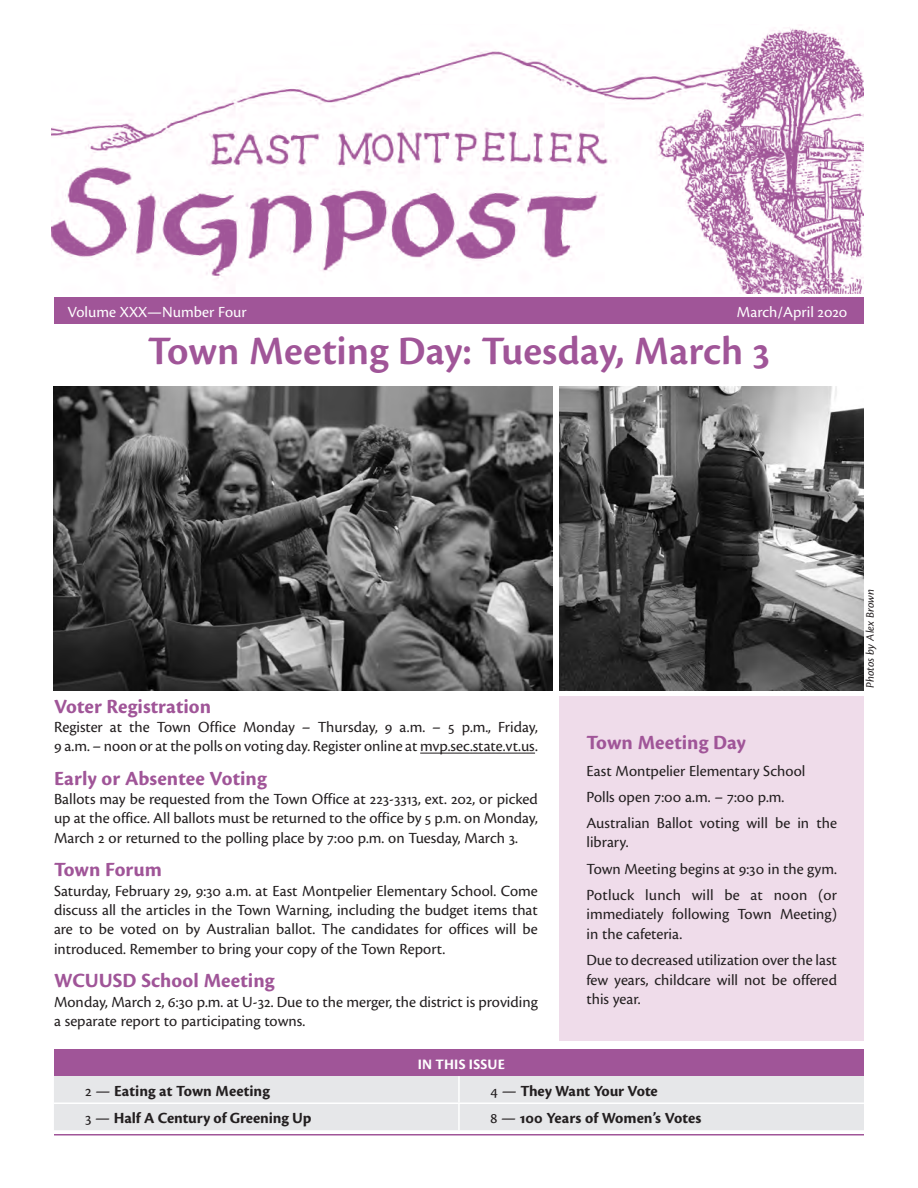
<style>
.page{position:relative;width:918px;height:1188px;background:#fff}
.page>*{position:absolute;margin:0;border:0;box-sizing:border-box;transform-origin:0 0}
.t1{font:600 42px "Cronos Pro";color:#a05598}
.t2{font:700 21px "Cronos Pro";color:#a05598}
.t3{font:16.2px/19.5px "Cronos Pro";color:#231f20}
.t4{font:700 16.2px "Cronos Pro";letter-spacing:-.005em;color:#231f20}
.t5{font:16.2px "Cronos Pro";color:#fff}
.t6{font:700 15px "Cronos Pro";letter-spacing:.015em;color:#fff}
.t7{font:italic 12px "Cronos Pro";color:#231f20}
.s1{font-weight:400}
</style>
<div class="page">
<hr style="left:54px;top:1134px;width:810px;height:2px;background:#a05598">
<img style="left:52px;top:27px;width:811px;height:267px">
<div style="left:54px;top:297px;width:810px;height:27px;background:#a05598"></div>
<div style="left:54px;top:1049px;width:810px;height:27px;background:#a05598"></div>
<div style="left:54px;top:1076px;width:810px;height:54px;background:#e6e7e9"></div>
<hr style="left:54px;top:1102px;width:405px;height:2px;background:#fff">
<hr style="left:458px;top:1104px;width:2px;height:26px;background:#fff">
<hr style="left:459px;top:1102px;width:405px;height:2px;background:#fff">
<hr style="left:458px;top:1076px;width:2px;height:26px;background:#fff">
<hr style="left:420px;top:753px;width:115px;height:1px;background:#231f20">
<div style="left:559px;top:696px;width:305px;height:345px;background:#efdcea"></div>
<img style="left:54px;top:386px;width:499px;height:304px">
<img style="left:559px;top:386px;width:305px;height:304px">
<p class="t5" style="left:67px;top:302px;width:181px">Volume XXX—Number Four</p>
<p class="t5" style="left:737px;top:302px;width:112px">March/April 2020</p>
<h1 class="t1" style="left:148px;top:327px;width:624px">Town Meeting Day: Tuesday, March 3</h1>
<p class="t2" style="left:54px;top:694px;width:159px">Voter Registration</p>
<p class="t3" style="left:54px;top:717px;width:485px">Register at the Town Office Monday – Thursday, 9 a.m. – 5 p.m., Friday,<br>9 a.m. – noon or at the polls on voting day. Register online at mvp.sec.state.vt.us.</p>
<p class="t2" style="left:54px;top:766px;width:214px">Early or Absentee Voting</p>
<p class="t3" style="left:54px;top:789px;width:485px;text-align:justify">Ballots may be requested from the Town Office at 223-3313, ext. 202, or picked up at the office. All ballots must be returned to the office by 5 p.m. on Monday, March 2 or returned to the polling place by 7:00 p.m. on Tuesday, March 3.</p>
<p class="t2" style="left:54px;top:857px;width:110px">Town Forum</p>
<p class="t3" style="left:54px;top:881px;width:485px;text-align:justify">Saturday, February 29, 9:30 a.m. at East Montpelier Elementary School. Come discuss all the articles in the Town Warning, including the budget items that are to be voted on by Australian ballot. The candidates for offices will be introduced. Remember to bring your copy of the Town Report.</p>
<p class="t2" style="left:54px;top:968px;width:222px">WCUUSD School Meeting</p>
<p class="t3" style="left:54px;top:992px;width:485px">Monday, March 2, 6:30 p.m. at U-32. Due to the merger, the district is providing a separate report to participating towns.</p>
<p class="t6" style="left:418px;top:1055px;width:89px">IN THIS ISSUE</p>
<p class="t2" style="left:586px;top:731px;width:161px">Town Meeting Day</p>
<p class="t3" style="left:586px;top:757px;width:252px;line-height:26.2px">East Montpelier Elementary School<br>Polls open 7:00 a.m. – 7:00 p.m.<br>Australian Ballot voting will be in the</p>
<p class="t3" style="left:586px;top:829px;width:252px;line-height:26.2px">library.<br>Town Meeting begins at 9:30 in the gym.<br>Potluck lunch will be at noon (or</p>
<p class="t3" style="left:586px;top:905px;width:252px">immediately following Town Meeting) in the cafeteria.</p>
<p class="t3" style="left:586px;top:951px;width:252px;text-align:justify">Due to decreased utilization over the last few years, childcare will not be offered this year.</p>
<p class="t4" style="left:85px;top:1082px;width:186px"><span class="s1">2 —</span> Eating at Town Meeting</p>
<p class="t4" style="left:490px;top:1082px;width:169px"><span class="s1">4 —</span> They Want Your Vote</p>
<p class="t4" style="left:85px;top:1109px;width:228px"><span class="s1">3 —</span> Half A Century of Greening Up</p>
<p class="t4" style="left:490px;top:1109px;width:213px"><span class="s1">8 —</span> 100 Years of Women’s Votes</p>
<p class="t7" style="left:863px;top:688px;width:100px;rotate:-90deg">Photos by Alex Brown</p>
</div>
